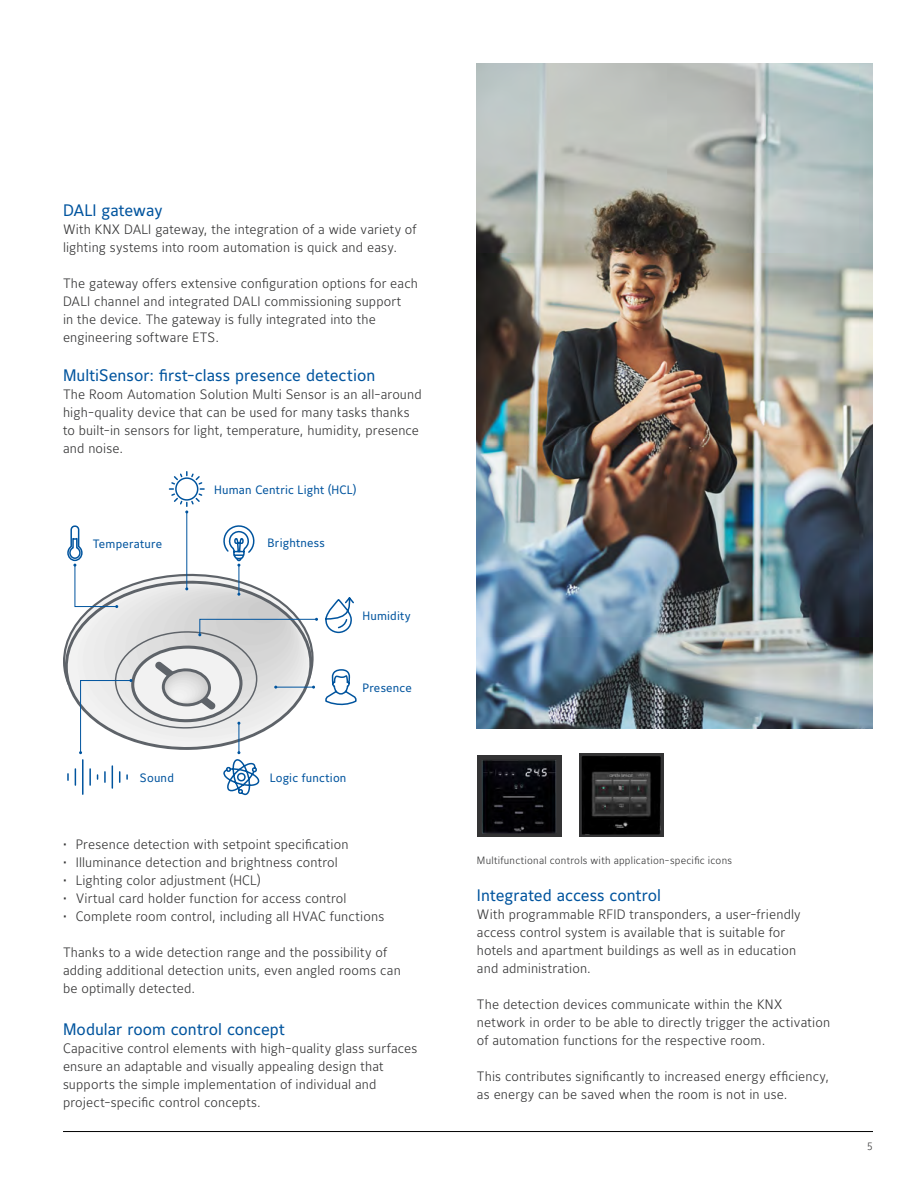
<style>
.page{position:relative;width:918px;height:1188px;background:#fff}
.page>*{position:absolute;margin:0;border:0;box-sizing:border-box;transform-origin:0 0}
.t1{font:16.5px "Maurea Jci Lf ML";color:#00549e}
.t2{font:300 13.5px/18px "Maurea Jci Lf ML";letter-spacing:.01em;color:#333334}
.t3{font:12px "Maurea Jci Lf ML";letter-spacing:.015em;color:#00549e}
.t4{font:300 10.5px "Maurea Jci Lf ML";letter-spacing:.02em;color:#333334}
.t5{font:300 10.5px "Maurea Jci Tf ML";color:#333334}
</style>
<div class="page">
<img style="left:477px;top:63px;width:396px;height:666px">
<svg style="left:325px;top:597px;width:29px;height:37px"></svg>
<svg style="left:325px;top:669px;width:32px;height:37px"></svg>
<hr style="left:186px;top:512px;width:1px;height:77px;background:#00549e">
<svg style="left:168px;top:471px;width:37px;height:42px"></svg>
<svg style="left:63px;top:522px;width:255px;height:274px"></svg>
<img style="left:477px;top:755px;width:84px;height:82px">
<img style="left:579px;top:753px;width:85px;height:84px">
<hr style="left:63px;top:1131px;width:810px;height:1px;background:#000">
<p class="t1" style="left:63px;top:201px;width:101px">DALI gateway</p>
<p class="t2" style="left:63px;top:220px;width:355px">With KNX DALI gateway, the integration of a wide variety of lighting systems into room automation is quick and easy.</p>
<p class="t2" style="left:63px;top:274px;width:357px">The gateway offers extensive configuration options for each DALI channel and integrated DALI commissioning support<br>in the device. The gateway is fully integrated into the engineering software ETS.</p>
<p class="t1" style="left:63px;top:366px;width:314px">MultiSensor: first-class presence detection</p>
<p class="t2" style="left:63px;top:385px;width:360px">The Room Automation Solution Multi Sensor is an all-around high-quality device that can be used for many tasks thanks to built-in sensors for light, temperature, humidity, presence and noise.</p>
<p class="t3" style="left:214px;top:482px;width:144px">Human Centric Light (HCL)</p>
<p class="t3" style="left:93px;top:536px;width:71px">Temperature</p>
<p class="t3" style="left:268px;top:536px;width:59px">Brightness</p>
<p class="t3" style="left:362px;top:608px;width:50px">Humidity</p>
<p class="t3" style="left:362px;top:680px;width:51px">Presence</p>
<p class="t3" style="left:140px;top:770px;width:35px">Sound</p>
<p class="t3" style="left:270px;top:770px;width:78px">Logic function</p>
<p class="t2" style="left:63px;top:835px;width:287px">• Presence detection with setpoint specification</p>
<p class="t2" style="left:63px;top:853px;width:276px">• Illuminance detection and brightness control</p>
<p class="t2" style="left:63px;top:871px;width:200px">• Lighting color adjustment (HCL)</p>
<p class="t2" style="left:63px;top:889px;width:285px">• Virtual card holder function for access control</p>
<p class="t2" style="left:63px;top:907px;width:323px">• Complete room control, including all HVAC functions</p>
<p class="t2" style="left:63px;top:943px;width:339px">Thanks to a wide detection range and the possibility of adding additional detection units, even angled rooms can be optimally detected.</p>
<p class="t1" style="left:63px;top:1020px;width:223px">Modular room control concept</p>
<p class="t2" style="left:63px;top:1039px;width:356px">Capacitive control elements with high-quality glass surfaces ensure an adaptable and visually appealing design that supports the simple implementation of individual and project-specific control concepts.</p>
<p class="t4" style="left:477px;top:854px;width:257px">Multifunctional controls with application-specific icons</p>
<p class="t1" style="left:477px;top:885px;width:186px">Integrated access control</p>
<p class="t2" style="left:477px;top:905px;width:325px">With programmable RFID transponders, a user-friendly access control system is available that is suitable for hotels and apartment buildings as well as in education and administration.</p>
<p class="t2" style="left:477px;top:995px;width:355px">The detection devices communicate within the KNX network in order to be able to directly trigger the activation of automation functions for the respective room.</p>
<p class="t2" style="left:477px;top:1067px;width:354px">This contributes significantly to increased energy efficiency, as energy can be saved when the room is not in use.</p>
<p class="t5" style="left:867px;top:1139px;width:7px">5</p>
</div>
